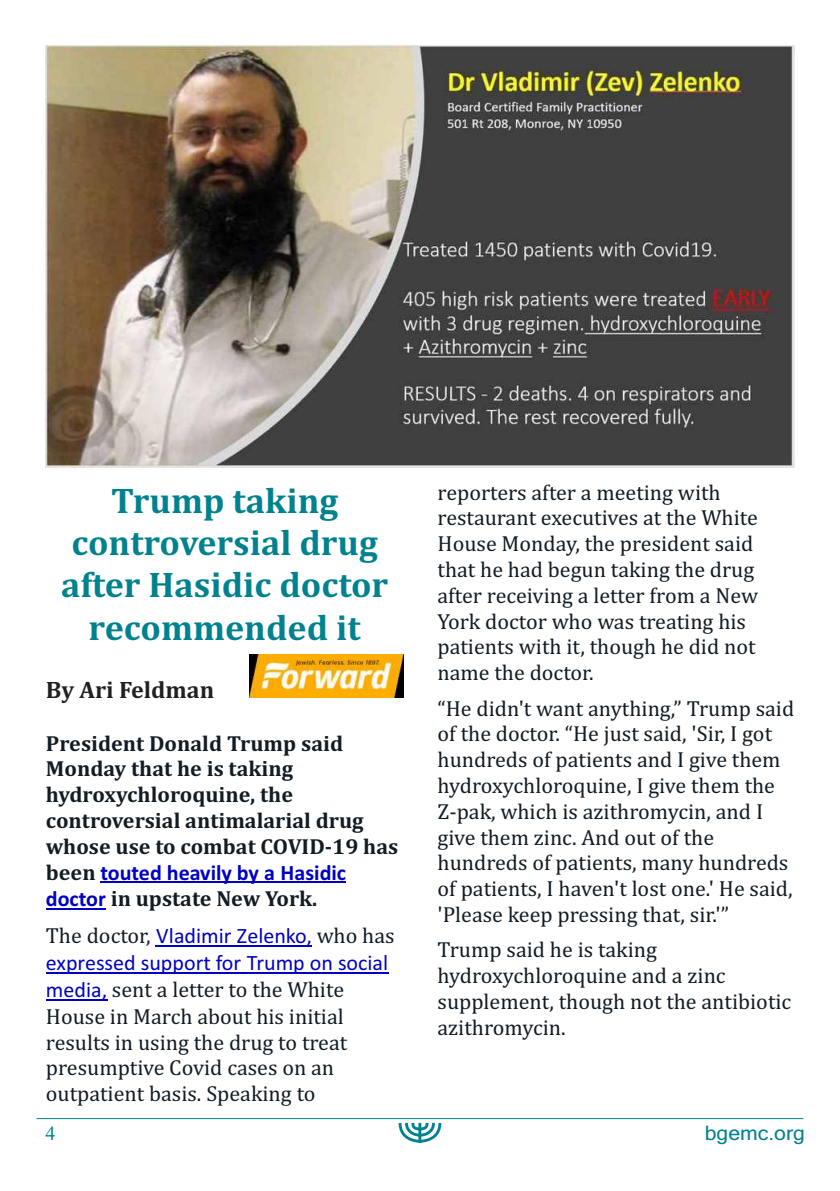
<style>
.page{position:relative;width:840px;height:1191px;background:#fff}
.page>*{position:absolute;margin:0;border:0;box-sizing:border-box;transform-origin:0 0}
.t1{font:700 36px/42.2px "Cambria";color:#00828e;text-align:center}
.t2{font:700 24px "Cambria";color:#231f20}
.t3{font:22px/25.8px "Cambria";color:#111c24}
.t4{font:700 22px/25.8px "Cambria";color:#111c24}
.t5{font:22px "Calibri";color:#0000c4}
.t6{font:700 22px "Calibri";color:#0000c4}
.t7{font:20px "Microsoft Sans Serif";color:#00828e;scale:1.06 1}
.t8{font:20px "Times New Roman";color:#00828e}
.s1{font-family:"Cambria";color:#111c24}
.s2{font-family:"Calibri";color:#0000c4}
.s3{font-weight:400}
.s4{font-family:"Calibri";font-weight:400;color:#0000c4}
</style>
<div class="page">
<hr style="left:36px;top:1118px;width:767px;height:1px;background:#00828e">
<svg style="left:398px;top:1122px;width:44px;height:21px"></svg>
<hr style="left:100px;top:881px;width:246px;height:1px;background:#0000c4">
<hr style="left:46px;top:908px;width:60px;height:1px;background:#0000c4">
<hr style="left:155px;top:945px;width:157px;height:1px;background:#0000c4">
<hr style="left:46px;top:972px;width:342px;height:1px;background:#0000c4">
<hr style="left:46px;top:999px;width:61px;height:1px;background:#0000c4">
<img style="left:249px;top:654px;width:154px;height:43px">
<img style="left:46px;top:45px;width:748px;height:422px">
<h1 class="t1" style="left:61px;top:482px;width:328px">Trump taking controversial drug after Hasidic doctor recommended it</h1>
<p class="t2" style="left:46px;top:680px;width:170px">By Ari Feldman</p>
<p class="t4" style="left:46px;top:731px;width:353px">President Donald Trump said<br>Monday that he is taking hydroxychloroquine, the controversial antimalarial drug whose use to combat COVID-19 has</p>
<p class="t6" style="left:46px;top:863px;width:301px"><span class="s1">been</span> touted heavily by a Hasidic</p>
<p class="t4" style="left:46px;top:882px;width:350px;line-height:36.8px"><span class="s2">doctor</span> in upstate New York.<br><span class="s3">The doctor,</span> <span class="s4">Vladimir Zelenko,</span> <span class="s3">who has</span></p>
<p class="t5" style="left:46px;top:953px;width:343px">expressed support for Trump on social</p>
<p class="t3" style="left:46px;top:978px;width:302px"><span class="s2">media,</span> sent a letter to the White<br>House in March about his initial results in using the drug to treat presumptive Covid cases on an outpatient basis. Speaking to</p>
<p class="t3" style="left:437px;top:480px;width:322px">reporters after a meeting with restaurant executives at the White<br>House Monday, the president said that he had begun taking the drug after receiving a letter from a New<br>York doctor who was treating his patients with it, though he did not name the doctor.</p>
<p class="t3" style="left:437px;top:696px;width:358px">“He didn't want anything,” Trump said of the doctor. “He just said, 'Sir, I got hundreds of patients and I give them hydroxychloroquine, I give them the Z-pak, which is azithromycin, and I give them zinc. And out of the hundreds of patients, many hundreds of patients, I haven't lost one.' He said, 'Please keep pressing that, sir.'”</p>
<p class="t3" style="left:437px;top:938px;width:355px">Trump said he is taking hydroxychloroquine and a zinc supplement, though not the antibiotic azithromycin.</p>
<p class="t8" style="left:46px;top:1125px;width:11px">4</p>
<p class="t7" style="left:704px;top:1125px;width:96px">bgemc.org</p>
</div>
